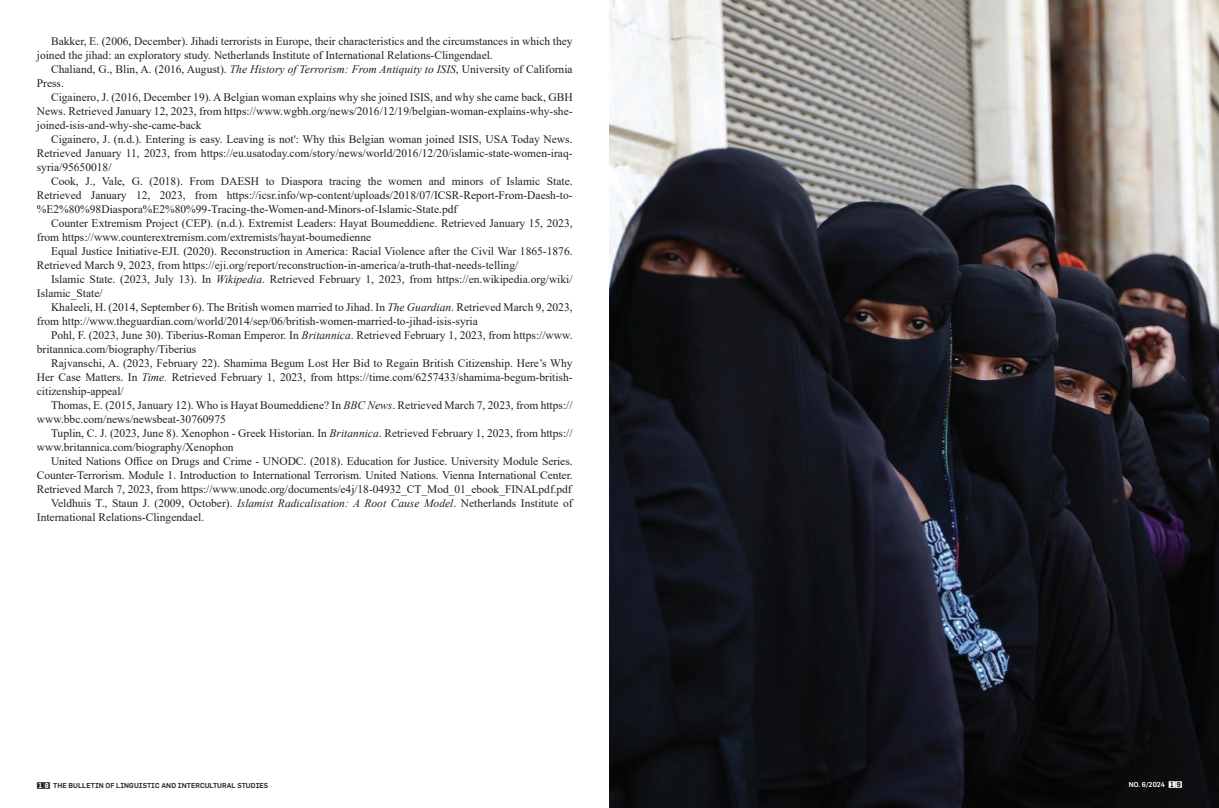
<style>
.page{position:relative;width:1219px;height:808px;background:#fff}
.page>*{position:absolute;margin:0;border:0;box-sizing:border-box;transform-origin:0 0}
.t1{font:11.5px/14px "Times New Roman";color:#231f20}
.t2{font:500 7px "Flama";letter-spacing:.005em;color:#231f20}
.t3{font:500 7px "Flama";letter-spacing:.005em;color:#fff}
.t4{font:700 7px "Flama Boxed";color:#fff}
.s1{font-style:italic}
.s2{font-family:"Flama Boxed";font-weight:700}
</style>
<div class="page">
<img style="left:609px;top:0;width:610px;height:808px">
<p class="t1" style="left:37px;top:34px;width:537px;text-indent:14px">Bakker, E. (2006, December). Jihadi terrorists in Europe, their characteristics and the circumstances in which they joined the jihad: an exploratory study. Netherlands Institute of International Relations-Clingendael.</p>
<p class="t1" style="left:37px;top:62px;width:537px;text-indent:14px">Chaliand, G., Blin, A. (2016, August). <span class="s1">The History of Terrorism: From Antiquity to ISIS</span>, University of California<br>Press.</p>
<p class="t1" style="left:37px;top:90px;width:537px;text-align:justify;text-indent:14px">Cigainero, J. (2016, December 19). A Belgian woman explains why she joined ISIS, and why she came back, GBH News. Retrieved January 12, 2023, from https://www.wgbh.org/news/2016/12/19/belgian-woman-explains-why-she&shy;joined-isis-and-why-she-came-back</p>
<p class="t1" style="left:37px;top:132px;width:537px;text-align:justify;text-indent:14px">Cigainero, J. (n.d.). Entering is easy. Leaving is not': Why this Belgian woman joined ISIS, USA Today News.<br>Retrieved January 11, 2023, from https://eu.usatoday.com/story/news/world/2016/12/20/islamic-state-women-iraq&shy;syria/95650018/</p>
<p class="t1" style="left:37px;top:174px;width:537px;text-align:justify;text-indent:14px">Cook, J., Vale, G. (2018). From DAESH to Diaspora tracing the women and minors of Islamic State.<br>Retrieved January 12, 2023, from https://icsr.info/wp-content/uploads/2018/07/ICSR-Report-From-Daesh-to-%E2%80%98Diaspora%E2%80%99-Tracing-the-Women-and-Minors-of-Islamic-State.pdf</p>
<p class="t1" style="left:37px;top:216px;width:537px;text-indent:14px">Counter Extremism Project (CEP). (n.d.). Extremist Leaders: Hayat Boumeddiene. Retrieved January 15, 2023, from https://www.counterextremism.com/extremists/hayat-boumedienne</p>
<p class="t1" style="left:37px;top:244px;width:537px;text-indent:14px">Equal Justice Initiative-EJI. (2020). Reconstruction in America: Racial Violence after the Civil War 1865-1876.<br>Retrieved March 9, 2023, from https://eji.org/report/reconstruction-in-america/a-truth-that-needs-telling/</p>
<p class="t1" style="left:37px;top:272px;width:537px;text-indent:14px">Islamic State. (2023, July 13). In <span class="s1">Wikipedia</span>. Retrieved February 1, 2023, from https://en.wikipedia.org/wiki/<br>Islamic_State/</p>
<p class="t1" style="left:37px;top:300px;width:537px;text-indent:14px">Khaleeli, H. (2014, September 6). The British women married to Jihad. In <span class="s1">The Guardian</span>. Retrieved March 9, 2023, from http://www.theguardian.com/world/2014/sep/06/british-women-married-to-jihad-isis-syria</p>
<p class="t1" style="left:37px;top:328px;width:537px;text-indent:14px">Pohl, F. (2023, June 30). Tiberius-Roman Emperor. In <span class="s1">Britannica</span>. Retrieved February 1, 2023, from https://www. britannica.com/biography/Tiberius</p>
<p class="t1" style="left:37px;top:356px;width:537px;text-align:justify;text-indent:14px">Rajvanschi, A. (2023, February 22). Shamima Begum Lost Her Bid to Regain British Citizenship. Here’s Why Her Case Matters. In <span class="s1">Time.</span> Retrieved February 1, 2023, from https://time.com/6257433/shamima-begum-british&shy;citizenship-appeal/</p>
<p class="t1" style="left:37px;top:398px;width:537px;text-indent:14px">Thomas, E. (2015, January 12). Who is Hayat Boumeddiene? In <span class="s1">BBC News</span>. Retrieved March 7, 2023, from https:// www.bbc.com/news/newsbeat-30760975</p>
<p class="t1" style="left:37px;top:426px;width:537px;text-indent:14px">Tuplin, C. J. (2023, June 8). Xenophon - Greek Historian. In <span class="s1">Britannica</span>. Retrieved February 1, 2023, from https:// www.britannica.com/biography/Xenophon</p>
<p class="t1" style="left:37px;top:454px;width:537px;text-align:justify;text-indent:14px">United Nations Office on Drugs and Crime - UNODC. (2018). Education for Justice. University Module Series.<br>Counter-Terrorism. Module 1. Introduction to International Terrorism. United Nations. Vienna International Center.<br>Retrieved March 7, 2023, from https://www.unodc.org/documents/e4j/18-04932_CT_Mod_01_ebook_FINALpdf.pdf</p>
<p class="t1" style="left:37px;top:496px;width:537px;text-indent:14px">Veldhuis T., Staun J. (2009, October). <span class="s1">Islamist Radicalisation: A Root Cause Model</span>. Netherlands Institute of<br>International Relations-Clingendael.</p>
<p class="t2" style="left:37px;top:781px;width:233px"><span class="s2">18</span> THE BULLETIN OF LINGUISTIC AND INTERCULTURAL STUDIES</p>
<p class="t3" style="left:1129px;top:781px;width:38px">NO. 6/2024</p>
<p class="t4" style="left:1169px;top:782px;width:15px">19</p>
</div>
